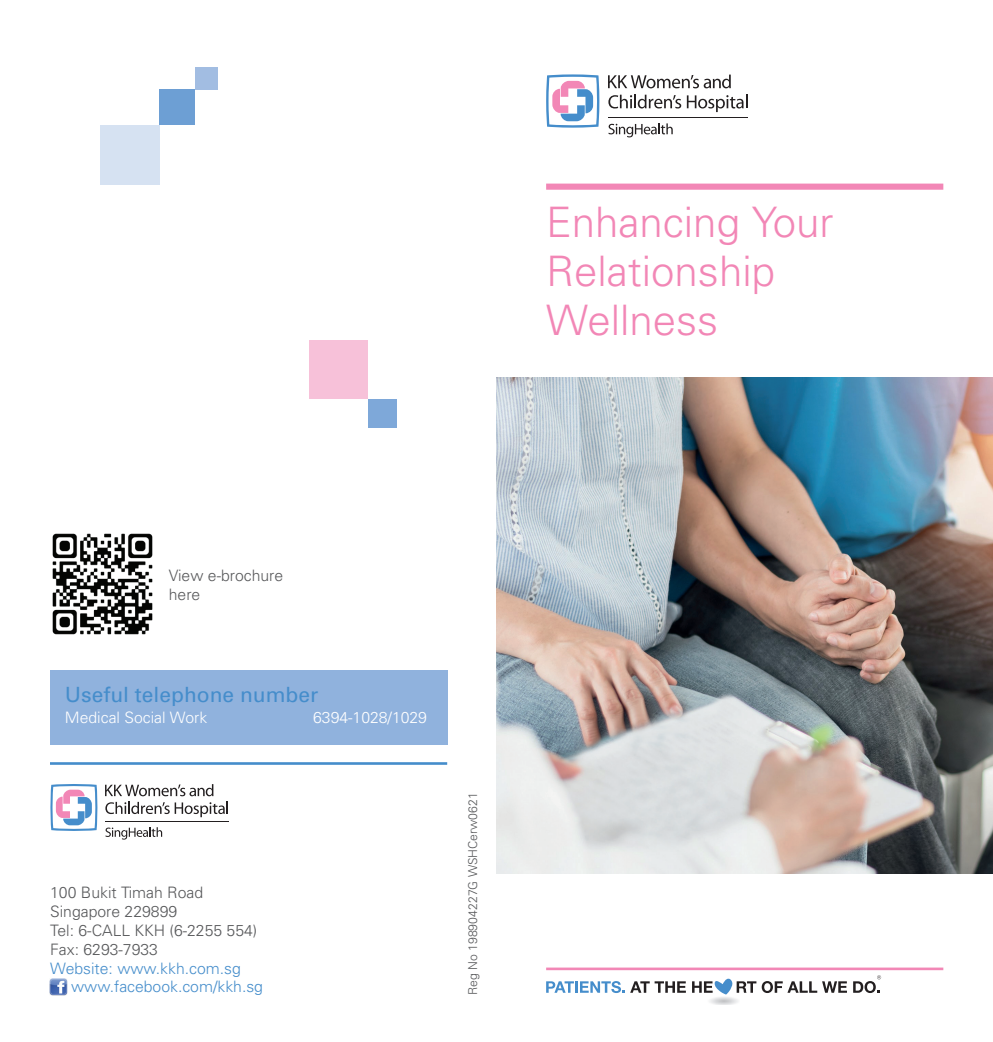
<style>
.page{position:relative;width:993px;height:1042px;background:#fff}
.page>*{position:absolute;margin:0;border:0;box-sizing:border-box;transform-origin:0 0}
.t1{font:300 42px/49px "Univers";color:#f287b6}
.t2{font:21px "Univers";color:#458dcb}
.t3{font:300 15.75px/18.9px "Univers";color:#57585a}
.t4{font:300 15.75px/18.9px "Univers";color:#458dcb}
.t5{font:300 15.75px "Univers";color:#fff}
.t6{font:300 12.25px "Univers";color:#57585a}
</style>
<div class="page">
<hr style="left:50px;top:762px;width:397px;height:3px;background:#458dcb">
<svg style="left:50px;top:784px;width:47px;height:47px"></svg>
<svg style="left:105px;top:827px;width:57px;height:12px"></svg>
<hr style="left:105px;top:821px;width:124px;height:1px;background:#231f20">
<svg style="left:105px;top:784px;width:108px;height:12px"></svg>
<svg style="left:105px;top:802px;width:123px;height:15px"></svg>
<div style="left:50px;top:670px;width:397px;height:74px;background:#90b2dd"></div>
<img style="left:50px;top:978px;width:17px;height:17px">
<svg style="left:546px;top:74px;width:53px;height:54px"></svg>
<svg style="left:608px;top:123px;width:64px;height:14px"></svg>
<hr style="left:608px;top:117px;width:140px;height:1px;background:#231f20">
<svg style="left:608px;top:75px;width:122px;height:13px"></svg>
<svg style="left:608px;top:95px;width:139px;height:17px"></svg>
<div style="left:546px;top:184px;width:397px;height:6px;background:#f287b6"></div>
<div style="left:309px;top:340px;width:59px;height:59px;background:#f7c1d9"></div>
<div style="left:368px;top:399px;width:29px;height:29px;background:#7ea8d9"></div>
<div style="left:100px;top:125px;width:60px;height:60px;background:#d6e2f2"></div>
<img style="left:496px;top:377px;width:496px;height:496px">
<hr style="left:546px;top:967px;width:397px;height:3px;background:#f287b6">
<svg style="left:546px;top:981px;width:78px;height:12px"></svg>
<svg style="left:630px;top:981px;width:55px;height:12px"></svg>
<svg style="left:692px;top:978px;width:154px;height:16px"></svg>
<svg style="left:853px;top:975px;width:27px;height:18px"></svg>
<div style="left:195px;top:67px;width:22px;height:22px;background:#a2bde2"></div>
<div style="left:159px;top:89px;width:36px;height:36px;background:#6d9fd4"></div>
<img style="left:52px;top:533px;width:101px;height:102px">
<h1 class="t1" style="left:546px;top:197px;width:289px">Enhancing Your<br>Relationship<br>Wellness</h1>
<p class="t3" style="left:169px;top:566px;width:116px">View e-brochure here</p>
<h2 class="t2" style="left:65px;top:681px;width:255px">Useful telephone number</h2>
<p class="t5" style="left:65px;top:707px;width:144px">Medical Social Work</p>
<p class="t5" style="left:313px;top:707px;width:115px">6394-1028/1029</p>
<p class="t3" style="left:50px;top:882px;width:208px">100 Bukit Timah Road<br>Singapore 229899<br>Tel: 6-CALL KKH (6-2255 554)<br>Fax: 6293-7933</p>
<p class="t4" style="left:71px;top:958px;width:193px;text-indent:-21px">Website: www.kkh.com.sg www.facebook.com/kkh.sg</p>
<p class="t6" style="left:465px;top:995px;width:204px;rotate:-90deg">Reg No 198904227G WSHCerw0621</p>
</div>
